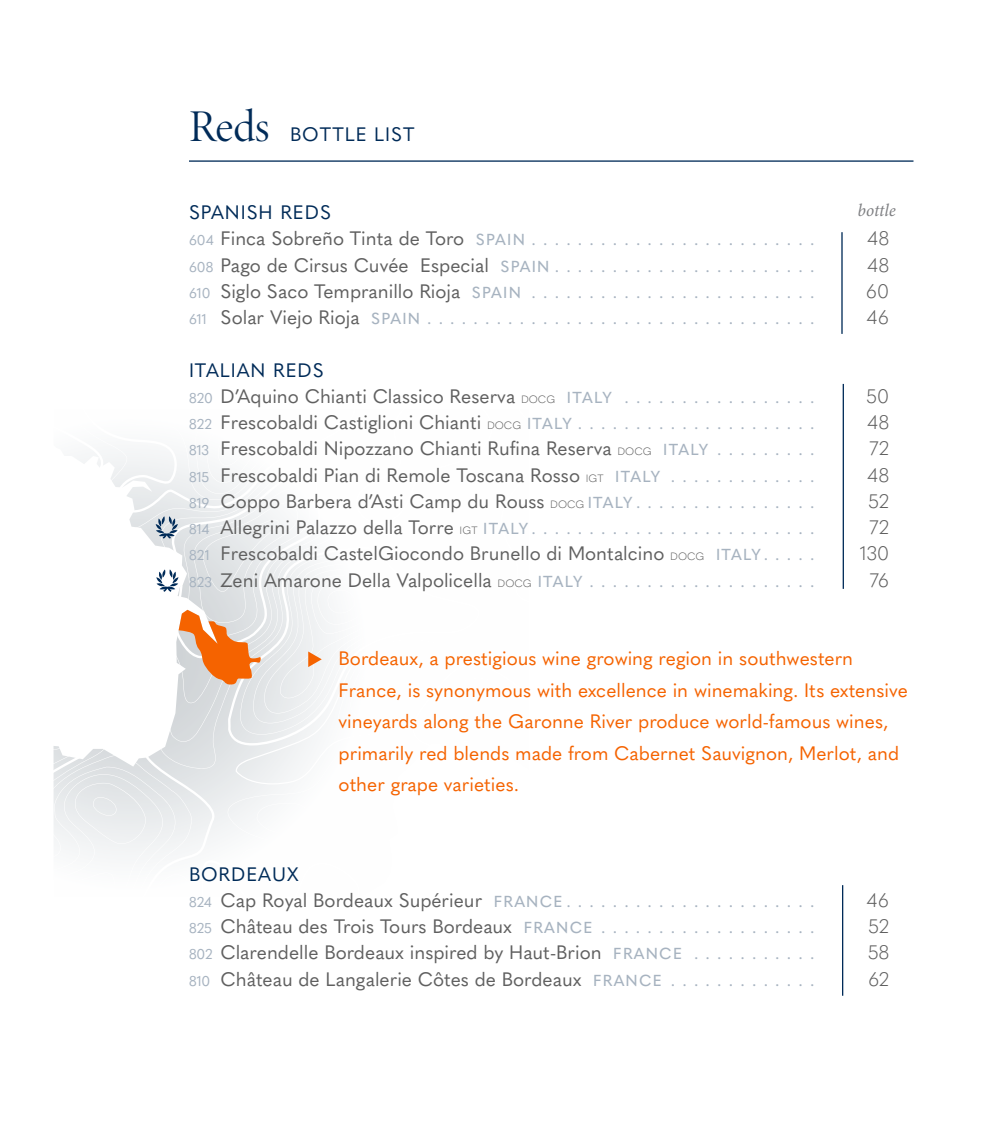
<style>
.page{position:relative;width:1008px;height:1134px;background:#fff}
.page>*{position:absolute;margin:0;border:0;box-sizing:border-box;transform-origin:0 0}
.t1{font:45.5px "Minion 3 Display";color:#002b58}
.t2{font:19.25px/26.2px "Quasimoda";color:#606060}
.t3{font:19.25px/31.5px "Quasimoda";color:#f56300}
.t4{font:300 19.25px "Quasimoda";letter-spacing:.01em;color:#606060}
.t5{font:19.25px "Quasimoda";letter-spacing:.05em;color:#002b58}
.t6{font:italic 17.5px "Minion 3";letter-spacing:-.005em;color:#7d7e81}
.t7{font:500 15.75px "Quasimoda";letter-spacing:.08em;color:#a7b3c0}
.s1{font-weight:400;font-size:14px}
.s2{font-weight:400;font-size:19.25px;color:#606060}
.s3{color:#002b58}
.s4{font-size:14px;color:#a7b3c0}
.s5{font-weight:300;font-size:10.5px}
.s6{font-weight:500;font-size:15.75px;color:#a7b3c0}
.s7{font-weight:300;font-size:10.5px;color:#606060}
</style>
<div class="page">
<svg style="left:54px;top:451px;width:279px;height:406px"></svg>
<hr style="left:189px;top:160px;width:725px;height:2px;background:#002b58">
<hr style="left:843px;top:384px;width:1px;height:205px;background:#002b58">
<hr style="left:842px;top:885px;width:1px;height:111px;background:#002b58">
<hr style="left:841px;top:232px;width:2px;height:102px;background:#002b58">
<p class="t1" style="left:189px;top:96px;width:82px">Reds</p>
<p class="t5" style="left:290px;top:119px;width:126px">BOTTLE LIST</p>
<p class="t6" style="left:858px;top:198px;width:40px">bottle</p>
<p class="t5" style="left:189px;top:198px;width:143px">SPANISH REDS</p>
<p class="t7" style="left:189px;top:228px;width:627px"><span class="s1">604</span> <span class="s2">Finca Sobreño Tinta de Toro</span> SPAIN . . . . . . . . . . . . . . . . . . . . . . . . .</p>
<p class="t4" style="left:867px;top:224px;width:23px">48</p>
<p class="t7" style="left:189px;top:254px;width:627px"><span class="s1">608</span> <span class="s2">Pago de Cirsus Cuvée Especial</span> SPAIN . . . . . . . . . . . . . . . . . . . . . . .</p>
<p class="t4" style="left:867px;top:250px;width:23px">48</p>
<p class="t7" style="left:189px;top:280px;width:627px"><span class="s1">610</span> <span class="s2">Siglo Saco Tempranillo Rioja</span> SPAIN . . . . . . . . . . . . . . . . . . . . . . . . .</p>
<p class="t4" style="left:866px;top:276px;width:24px">60</p>
<p class="t7" style="left:189px;top:306px;width:627px"><span class="s1">611</span> <span class="s2">Solar Viejo Rioja</span> SPAIN . . . . . . . . . . . . . . . . . . . . . . . . . . . . . . . . . .</p>
<p class="t4" style="left:867px;top:303px;width:24px">46</p>
<p class="t2" style="left:189px;top:355px;width:627px"><span class="s3">ITALIAN REDS<br></span><span class="s4">820</span> D’Aquino Chianti Classico Reserva <span class="s5">DOCG</span> <span class="s6">ITALY . . . . . . . . . . . . . . . . .</span></p>
<p class="t4" style="left:867px;top:381px;width:24px">50</p>
<p class="t2" style="left:189px;top:408px;width:627px"><span class="s4">822</span> Frescobaldi Castiglioni Chianti <span class="s5">DOCG</span> <span class="s6">ITALY . . . . . . . . . . . . . . . . . . . . .</span></p>
<p class="t4" style="left:867px;top:408px;width:23px">48</p>
<p class="t2" style="left:189px;top:434px;width:627px"><span class="s4">813</span> Frescobaldi Nipozzano Chianti Rufina Reserva <span class="s5">DOCG</span> <span class="s6">ITALY . . . . . . . . .</span></p>
<p class="t4" style="left:870px;top:434px;width:21px">72</p>
<p class="t2" style="left:189px;top:460px;width:627px"><span class="s4">815</span> Frescobaldi Pian di Remole Toscana Rosso <span class="s5">IGT</span> <span class="s6">ITALY . . . . . . . . . . . . .</span></p>
<p class="t4" style="left:867px;top:460px;width:23px">48</p>
<p class="t2" style="left:189px;top:487px;width:627px"><span class="s4">819</span> Coppo Barbera d’Asti Camp du Rouss <span class="s5">DOCG</span> <span class="s6">ITALY . . . . . . . . . . . . . . . .</span></p>
<p class="t4" style="left:869px;top:486px;width:22px">52</p>
<p class="t7" style="left:189px;top:516px;width:627px"><span class="s1">814</span> <span class="s2">Allegrini Palazzo della Torre</span> <span class="s7">IGT</span> ITALY . . . . . . . . . . . . . . . . . . . . . . . . .</p>
<p class="t4" style="left:870px;top:513px;width:21px">72</p>
<p class="t2" style="left:189px;top:539px;width:627px"><span class="s4">821</span> Frescobaldi CastelGiocondo Brunello di Montalcino <span class="s5">DOCG</span> <span class="s6">ITALY . . . . .</span></p>
<p class="t4" style="left:860px;top:539px;width:31px">130</p>
<p class="t2" style="left:189px;top:565px;width:625px"><span class="s4">823</span> Zeni Amarone Della Valpolicella <span class="s5">DOCG</span> <span class="s6">ITALY . . . . . . . . . . . . . . . . . . . .</span></p>
<p class="t4" style="left:870px;top:565px;width:20px">76</p>
<p class="t3" style="left:339px;top:642px;width:571px">Bordeaux, a prestigious wine growing region in southwestern France, is synonymous with excellence in winemaking. Its extensive vineyards along the Garonne River produce world-famous wines, primarily red blends made from Cabernet Sauvignon, Merlot, and other grape varieties.</p>
<p class="t5" style="left:189px;top:859px;width:111px">BORDEAUX</p>
<p class="t7" style="left:189px;top:889px;width:627px"><span class="s1">824</span> <span class="s2">Cap Royal Bordeaux Supérieur</span> FRANCE . . . . . . . . . . . . . . . . . . . . . .</p>
<p class="t4" style="left:867px;top:885px;width:24px">46</p>
<p class="t2" style="left:189px;top:912px;width:627px"><span class="s4">825</span> Château des Trois Tours Bordeaux <span class="s6">FRANCE . . . . . . . . . . . . . . . . . . .</span></p>
<p class="t4" style="left:869px;top:912px;width:22px">52</p>
<p class="t2" style="left:189px;top:938px;width:627px"><span class="s4">802</span> Clarendelle Bordeaux inspired by Haut-Brion <span class="s6">FRANCE . . . . . . . . . . .</span></p>
<p class="t4" style="left:868px;top:938px;width:22px">58</p>
<p class="t2" style="left:189px;top:964px;width:627px"><span class="s4">810</span> Château de Langalerie Côtes de Bordeaux <span class="s6">FRANCE . . . . . . . . . . . . .</span></p>
<p class="t4" style="left:868px;top:964px;width:22px">62</p>
</div>
